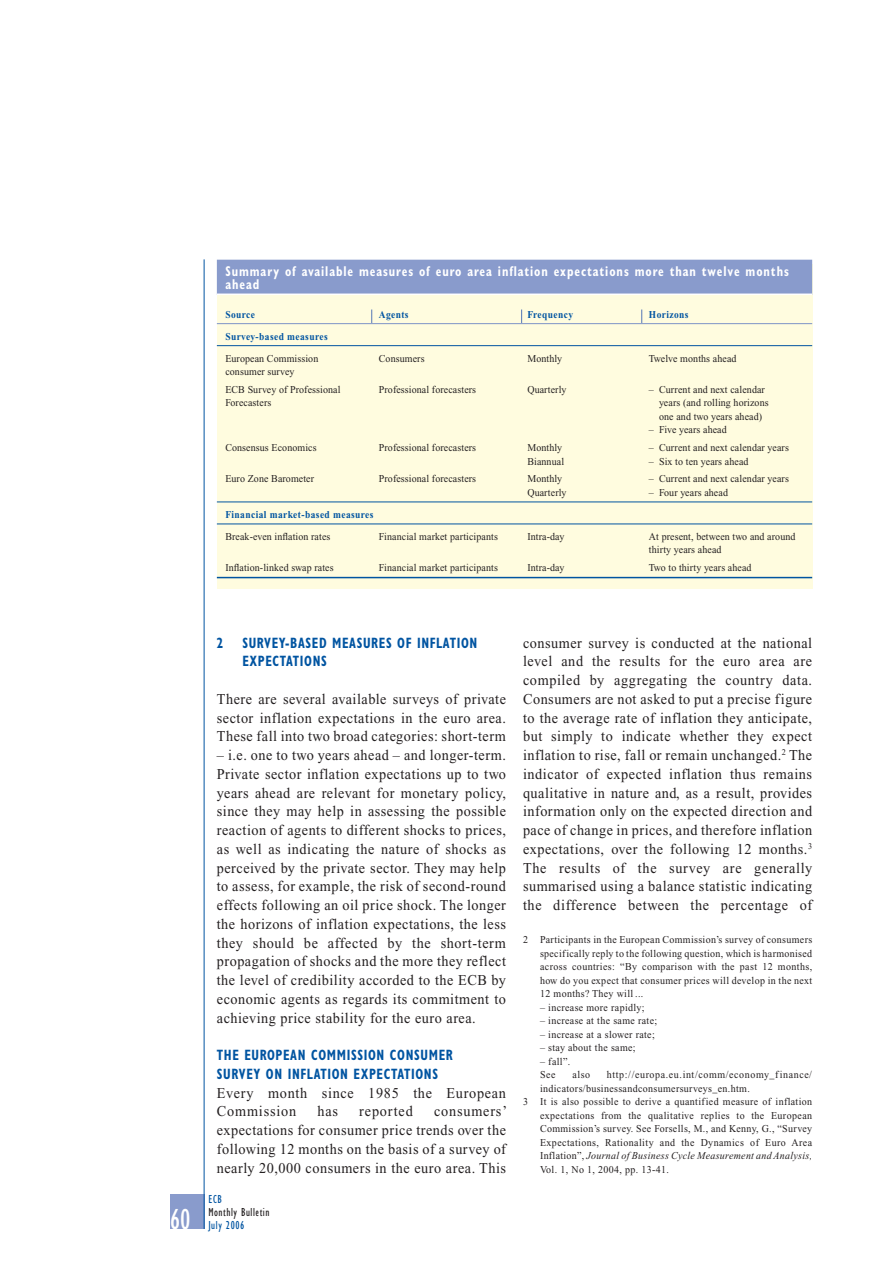
<style>
.page{position:relative;width:893px;height:1263px;background:#fff}
.page>*{position:absolute;margin:0;border:0;box-sizing:border-box;transform-origin:0 0}
.t1{font:condensed 30px "Gill Sans";color:#fff;scale:.95 1}
.t2{font:15px/18.8px "Times New Roman";letter-spacing:.035em;color:#231f20;text-align:justify;scale:.95 1}
.t3{font:700 condensed 15px/18.8px "Gill Sans";letter-spacing:.05em;color:#0054a1;scale:.85 1}
.t4{font:15px "Times New Roman";letter-spacing:.055em;color:#231f20;scale:.95 1}
.t5{font:700 condensed 14.25px/13.5px "Gill Sans";letter-spacing:.075em;color:#fff;scale:.85 1}
.t6{font:condensed 12px "Gill Sans";letter-spacing:.05em;color:#231f20;scale:.95 1}
.t7{font:condensed 12px "Gill Sans";letter-spacing:.05em;color:#0054a1;scale:.95 1}
.t8{font:10.5px/13.5px "Times New Roman";letter-spacing:.01em;color:#231f20;scale:.95 1}
.t9{font:10.5px "Times New Roman";letter-spacing:.035em;color:#231f20;scale:.95 1}
.t10{font:10.5px "Times New Roman";letter-spacing:.04em;color:#231f20;scale:.95 1}
.t11{font:700 10.5px "Times New Roman";letter-spacing:.045em;color:#0054a1;scale:.9 1}
.t12{font:italic 10.5px "Times New Roman";letter-spacing:.03em;color:#231f20;scale:.95 1}
.t13{font:10.5px "Times New Roman";letter-spacing:.06em;color:#231f20;scale:.95 1}
.s1{color:#fffcdf}
.s2{font-style:normal}
</style>
<div class="page">
<div style="left:170px;top:1195px;width:34px;height:34px;background:#899bcc"></div>
<hr style="left:204px;top:259px;width:1px;height:970px;background:#0054a1">
<div style="left:217px;top:265px;width:595px;height:324px;background:#fffcdf"></div>
<div style="left:217px;top:260px;width:595px;height:35px;background:#899bcc"></div>
<hr style="left:217px;top:294px;width:595px;height:1px;background:#fff">
<hr style="left:217px;top:323px;width:595px;height:1px;background:#7e93c7">
<hr style="left:217px;top:345px;width:595px;height:1px;background:#0054a1">
<hr style="left:217px;top:501px;width:595px;height:1px;background:#0054a1">
<hr style="left:217px;top:524px;width:595px;height:1px;background:#0054a1">
<hr style="left:217px;top:577px;width:595px;height:1px;background:#0054a1">
<svg style="left:371px;top:309px;width:1px;height:14px"></svg>
<svg style="left:521px;top:309px;width:1px;height:14px"></svg>
<svg style="left:641px;top:309px;width:1px;height:14px"></svg>
<p class="t5" style="left:225px;top:266px;width:664px">Summary of available measures of euro area inflation expectations more than twelve months ahead</p>
<p class="t11" style="left:225px;top:311px;width:34px">Source</p>
<p class="t11" style="left:379px;top:311px;width:35px">Agents</p>
<p class="t11" style="left:527px;top:311px;width:52px">Frequency</p>
<p class="t11" style="left:649px;top:311px;width:46px">Horizons</p>
<p class="t11" style="left:225px;top:333px;width:115px">Survey-based measures</p>
<p class="t8" style="left:225px;top:352px;width:99px">European Commission</p>
<p class="t8" style="left:379px;top:352px;width:50px">Consumers</p>
<p class="t8" style="left:527px;top:352px;width:38px">Monthly</p>
<p class="t8" style="left:649px;top:352px;width:94px">Twelve months ahead</p>
<p class="t8" style="left:225px;top:364px;width:123px;line-height:17.7px">consumer survey<br>ECB Survey of Professional</p>
<p class="t8" style="left:379px;top:384px;width:104px">Professional forecasters</p>
<p class="t8" style="left:527px;top:384px;width:43px">Quarterly</p>
<p class="t8" style="left:649px;top:384px;width:124px">– Current and next calendar</p>
<p class="t8" style="left:225px;top:397px;width:50px">Forecasters</p>
<p class="t8" style="left:649px;top:397px;width:128px"><span class="s1">–</span> years (and rolling horizons</p>
<p class="t8" style="left:649px;top:411px;width:121px"><span class="s1">–</span> one and two years ahead)</p>
<p class="t8" style="left:649px;top:424px;width:84px">– Five years ahead</p>
<p class="t8" style="left:225px;top:442px;width:98px">Consensus Economics</p>
<p class="t8" style="left:379px;top:442px;width:104px">Professional forecasters</p>
<p class="t8" style="left:527px;top:442px;width:38px">Monthly</p>
<p class="t8" style="left:649px;top:442px;width:149px">– Current and next calendar years</p>
<p class="t8" style="left:527px;top:455px;width:40px">Biannual</p>
<p class="t8" style="left:649px;top:455px;width:106px">– Six to ten years ahead</p>
<p class="t8" style="left:225px;top:473px;width:95px">Euro Zone Barometer</p>
<p class="t8" style="left:379px;top:473px;width:104px">Professional forecasters</p>
<p class="t8" style="left:527px;top:473px;width:38px">Monthly</p>
<p class="t8" style="left:649px;top:473px;width:149px">– Current and next calendar years</p>
<p class="t8" style="left:527px;top:487px;width:43px">Quarterly</p>
<p class="t8" style="left:649px;top:487px;width:85px">– Four years ahead</p>
<p class="t11" style="left:225px;top:511px;width:166px">Financial market-based measures</p>
<p class="t8" style="left:225px;top:531px;width:112px">Break-even inflation rates</p>
<p class="t8" style="left:379px;top:531px;width:127px">Financial market participants</p>
<p class="t8" style="left:527px;top:531px;width:40px">Intra-day</p>
<p class="t8" style="left:649px;top:531px;width:156px">At present, between two and around thirty years ahead</p>
<p class="t8" style="left:225px;top:562px;width:116px">Inflation-linked swap rates</p>
<p class="t8" style="left:379px;top:562px;width:127px">Financial market participants</p>
<p class="t8" style="left:527px;top:562px;width:40px">Intra-day</p>
<p class="t8" style="left:649px;top:562px;width:110px">Two to thirty years ahead</p>
<h1 class="t1" style="left:170px;top:1208px;width:23px">60</h1>
<p class="t3" style="left:217px;top:635px;width:9px">2</p>
<p class="t3" style="left:242px;top:635px;width:278px">SURVEY-BASED MEASURES OF INFLATION<br>EXPECTATIONS</p>
<p class="t2" style="left:217px;top:691px;width:306px">There are several available surveys of private sector inflation expectations in the euro area.<br>These fall into two broad categories: short-term</p>
<p class="t2" style="left:217px;top:747px;width:306px">– i.e. one to two years ahead – and longer-term.<br>Private sector inflation expectations up to two years ahead are relevant for monetary policy, since they may help in assessing the possible reaction of agents to different shocks to prices, as well as indicating the nature of shocks as perceived by the private sector. They may help to assess, for example, the risk of second-round effects following an oil price shock. The longer the horizons of inflation expectations, the less they should be affected by the short-term propagation of shocks and the more they reflect the level of credibility accorded to the ECB by economic agents as regards its commitment to achieving price stability for the euro area.</p>
<p class="t3" style="left:217px;top:1047px;width:279px">THE EUROPEAN COMMISSION CONSUMER<br>SURVEY ON INFLATION EXPECTATIONS</p>
<p class="t2" style="left:217px;top:1085px;width:306px">Every month since 1985 the European<br>Commission</p>
<p class="t2" style="left:317px;top:1103px;width:23px">has</p>
<p class="t4" style="left:359px;top:1106px;width:58px">reported</p>
<p class="t2" style="left:217px;top:1103px;width:307px;text-indent:217px">consumers’ expectations for consumer price trends over the following 12 months on the basis of a survey of nearly 20,000 consumers in the euro area. This</p>
<p class="t7" style="left:208px;top:1195px;width:16px">ECB</p>
<p class="t6" style="left:208px;top:1208px;width:66px">Monthly Bulletin</p>
<p class="t7" style="left:208px;top:1220px;width:39px">July 2006</p>
<p class="t2" style="left:523px;top:635px;width:306px">consumer survey is conducted at the national level and the results for the euro area are compiled by aggregating the country data.<br>Consumers are not asked to put a precise figure to the average rate of inflation they anticipate, but simply to indicate whether they expect inflation to rise, fall or remain unchanged.<sup>2</sup> The indicator of expected inflation thus remains qualitative in nature and, as a result, provides information only on the expected direction and pace of change in prices, and therefore inflation expectations, over the following 12 months.<sup>3<br></sup>The results of the survey are generally summarised using a balance statistic indicating the difference between the percentage of</p>
<p class="t8" style="left:540px;top:934px;width:288px;text-align:justify;text-indent:-17px">2 Participants in the European Commission’s survey of consumers specifically reply to the following question, which is harmonised across countries: “By comparison with the past 12 months, how do you expect that consumer prices will develop in the next 12 months? They will ...</p>
<p class="t9" style="left:540px;top:1003px;width:111px">– increase more rapidly;</p>
<p class="t9" style="left:540px;top:1017px;width:125px">– increase at the same rate;</p>
<p class="t9" style="left:540px;top:1030px;width:122px">– increase at a slower rate;</p>
<p class="t9" style="left:540px;top:1044px;width:102px">– stay about the same;</p>
<p class="t8" style="left:540px;top:1055px;width:33px">– fall”.<br>See</p>
<p class="t8" style="left:572px;top:1069px;width:20px">also</p>
<p class="t13" style="left:607px;top:1071px;width:217px">http://europa.eu.int/comm/economy_finance/</p>
<p class="t9" style="left:540px;top:1084px;width:222px">indicators/businessandconsumersurveys_en.htm.</p>
<p class="t9" style="left:523px;top:1098px;width:306px">3 It is also possible to derive a quantified measure of inflation</p>
<p class="t10" style="left:540px;top:1111px;width:288px">expectations from the qualitative replies to the European</p>
<p class="t9" style="left:540px;top:1125px;width:288px">Commission’s survey. See Forsells, M., and Kenny, G., “Survey</p>
<p class="t10" style="left:540px;top:1138px;width:288px">Expectations, Rationality and the Dynamics of Euro Area</p>
<p class="t12" style="left:540px;top:1152px;width:288px"><span class="s2">Inflation”,</span> Journal of Business Cycle Measurement and Analysis,</p>
<p class="t9" style="left:540px;top:1165px;width:137px">Vol. 1, No 1, 2004, pp. 13-41.</p>
</div>
